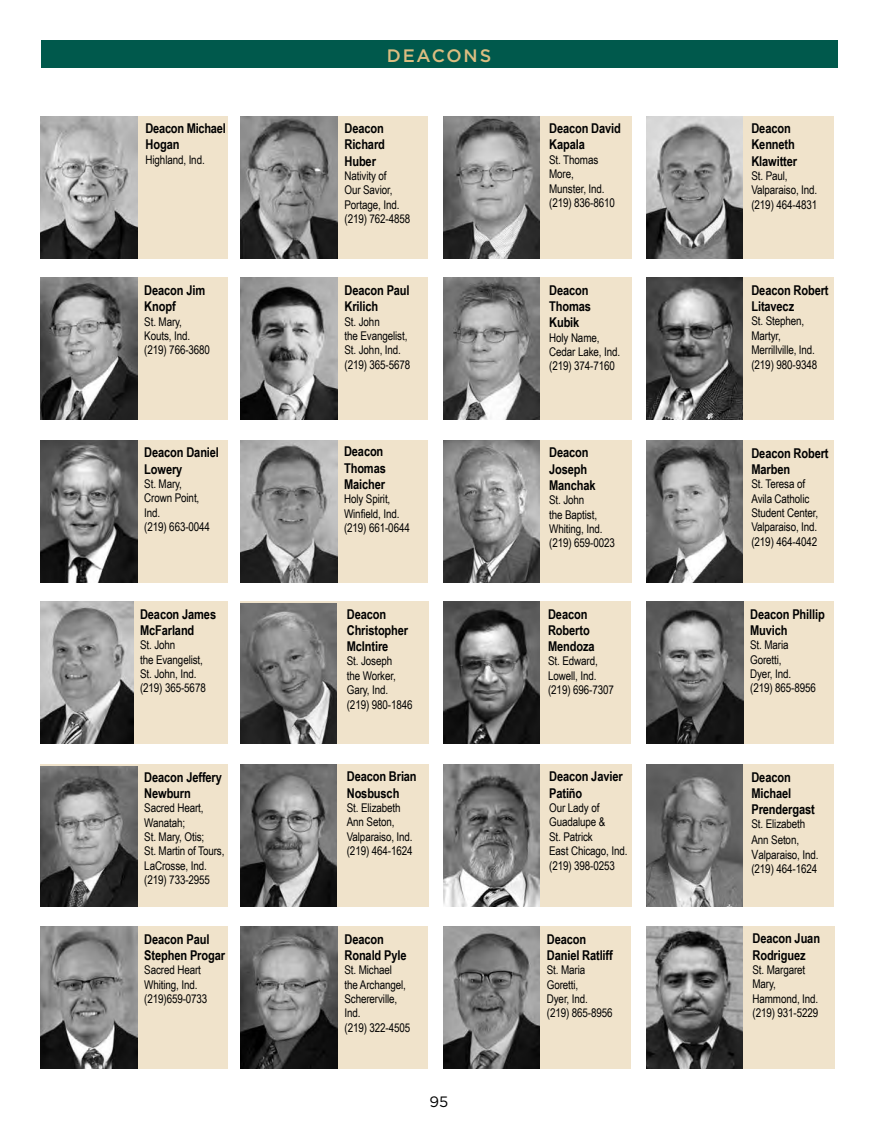
<style>
.page{position:relative;width:878px;height:1148px;background:#fff}
.page>*{position:absolute;margin:0;border:0;box-sizing:border-box;transform-origin:0 0}
.t1{font:500 18px "Gotham";letter-spacing:.1em;color:#dbbd81}
.t2{font:15px "Gotham";color:#000}
.t3{font:700 13.5px/16.2px "Arial Narrow";letter-spacing:-.01em;color:#000}
.t4{font:12px/14.4px "Arial Narrow";letter-spacing:-.01em;color:#000}
.s1{font-size:12.75px}
</style>
<div class="page">
<div style="left:40px;top:40px;width:797px;height:28px;background:#00594c"></div>
<div style="left:443px;top:116px;width:188px;height:142px;background:#f0e3cb"></div>
<img style="left:443px;top:116px;width:96px;height:142px">
<div style="left:40px;top:116px;width:188px;height:142px;background:#f0e3cb"></div>
<img style="left:40px;top:116px;width:97px;height:142px">
<div style="left:241px;top:116px;width:187px;height:142px;background:#f0e3cb"></div>
<img style="left:241px;top:116px;width:96px;height:142px">
<div style="left:646px;top:116px;width:187px;height:142px;background:#f0e3cb"></div>
<img style="left:646px;top:116px;width:97px;height:142px">
<div style="left:646px;top:278px;width:187px;height:142px;background:#f0e3cb"></div>
<img style="left:646px;top:278px;width:97px;height:142px">
<div style="left:646px;top:440px;width:187px;height:142px;background:#f0e3cb"></div>
<img style="left:646px;top:440px;width:97px;height:142px">
<div style="left:443px;top:601px;width:187px;height:142px;background:#f0e3cb"></div>
<img style="left:443px;top:601px;width:96px;height:142px">
<div style="left:646px;top:764px;width:187px;height:142px;background:#f0e3cb"></div>
<img style="left:646px;top:764px;width:97px;height:142px">
<div style="left:443px;top:278px;width:188px;height:142px;background:#f0e3cb"></div>
<img style="left:443px;top:278px;width:96px;height:142px">
<div style="left:443px;top:440px;width:188px;height:142px;background:#f0e3cb"></div>
<img style="left:443px;top:440px;width:96px;height:142px">
<div style="left:241px;top:601px;width:188px;height:142px;background:#f0e3cb"></div>
<img style="left:241px;top:604px;width:96px;height:139px">
<div style="left:241px;top:764px;width:188px;height:142px;background:#f0e3cb"></div>
<img style="left:241px;top:764px;width:96px;height:142px">
<div style="left:646px;top:926px;width:188px;height:142px;background:#f0e3cb"></div>
<img style="left:646px;top:926px;width:96px;height:142px">
<div style="left:40px;top:278px;width:188px;height:142px;background:#f0e3cb"></div>
<img style="left:40px;top:278px;width:97px;height:142px">
<div style="left:40px;top:440px;width:188px;height:142px;background:#f0e3cb"></div>
<img style="left:40px;top:440px;width:97px;height:142px">
<div style="left:646px;top:601px;width:187px;height:142px;background:#f0e3cb"></div>
<img style="left:646px;top:601px;width:97px;height:142px">
<div style="left:241px;top:926px;width:187px;height:142px;background:#f0e3cb"></div>
<img style="left:241px;top:926px;width:96px;height:142px">
<div style="left:241px;top:278px;width:187px;height:142px;background:#f0e3cb"></div>
<img style="left:241px;top:278px;width:96px;height:142px">
<div style="left:241px;top:440px;width:187px;height:142px;background:#f0e3cb"></div>
<img style="left:241px;top:440px;width:96px;height:142px">
<div style="left:40px;top:601px;width:188px;height:142px;background:#f0e3cb"></div>
<img style="left:40px;top:601px;width:93px;height:142px">
<div style="left:40px;top:764px;width:188px;height:142px;background:#f0e3cb"></div>
<img style="left:40px;top:766px;width:97px;height:140px">
<div style="left:443px;top:926px;width:187px;height:142px;background:#f0e3cb"></div>
<img style="left:443px;top:926px;width:97px;height:142px">
<div style="left:40px;top:926px;width:188px;height:142px;background:#f0e3cb"></div>
<img style="left:40px;top:926px;width:97px;height:142px">
<div style="left:443px;top:764px;width:188px;height:142px;background:#f0e3cb"></div>
<img style="left:443px;top:764px;width:96px;height:142px">
<p class="t3" style="left:146px;top:120px;width:82px">Deacon Michael<br>Hogan</p>
<p class="t4" style="left:146px;top:152px;width:61px">Highland, Ind.</p>
<p class="t3" style="left:144px;top:281px;width:62px">Deacon Jim<br>Knopf</p>
<p class="t4" style="left:144px;top:314px;width:67px">St. Mary,<br>Kouts, Ind. (219) 766-3680</p>
<p class="t3" style="left:144px;top:444px;width:76px">Deacon Daniel<br>Lowery</p>
<p class="t4" style="left:144px;top:476px;width:67px">St. Mary,<br>Crown Point,<br>Ind.<br>(219) 663-0044</p>
<p class="t3" style="left:140px;top:605px;width:78px">Deacon James<br>McFarland</p>
<p class="t4" style="left:140px;top:637px;width:67px">St. John<br>the Evangelist,<br>St. John, Ind. (219) 365-5678</p>
<p class="t3" style="left:144px;top:768px;width:79px">Deacon Jeffery<br>Newburn</p>
<p class="t4" style="left:144px;top:800px;width:82px">Sacred Heart,<br>Wanatah;<br>St. Mary, Otis;<br>St. Martin of Tours,<br>LaCrosse, Ind. (219) 733-2955</p>
<p class="t3" style="left:144px;top:930px;width:82px">Deacon Paul<br>Stephen Progar</p>
<p class="t4" style="left:144px;top:962px;width:65px">Sacred Heart<br>Whiting, Ind. (219)659-0733</p>
<h1 class="t1" style="left:387px;top:43px;width:106px">DEACONS</h1>
<p class="t3" style="left:344px;top:120px;width:42px;text-align:justify">Deacon Richard Huber</p>
<p class="t4" style="left:344px;top:168px;width:67px">Nativity of<br>Our Savior,<br>Portage, Ind. (219) 762-4858</p>
<p class="t3" style="left:344px;top:281px;width:67px">Deacon Paul<br>Krilich</p>
<p class="t4" style="left:344px;top:314px;width:67px">St. John<br>the Evangelist,<br>St. John, Ind. (219) 365-5678</p>
<p class="t3" style="left:344px;top:443px;width:43px">Deacon<br>Thomas<br>Maicher</p>
<p class="t4" style="left:344px;top:491px;width:67px">Holy Spirit,<br>Winfield, Ind. (219) 661-0644</p>
<p class="t3" style="left:347px;top:605px;width:63px">Deacon<br>Christopher<br>McIntire</p>
<p class="t4" style="left:347px;top:653px;width:67px">St. Joseph<br>the Worker,<br>Gary, Ind. (219) 980-1846</p>
<p class="t3" style="left:347px;top:768px;width:71px">Deacon Brian<br>Nosbusch</p>
<p class="t4" style="left:347px;top:800px;width:67px">St. Elizabeth<br>Ann Seton,<br>Valparaiso, Ind. (219) 464-1624</p>
<p class="t3" style="left:344px;top:930px;width:64px">Deacon<br>Ronald Pyle</p>
<p class="t4" style="left:344px;top:962px;width:67px">St. Michael<br>the Archangel,<br>Schererville,<br>Ind.<br>(219) 322-4505</p>
<p class="t2" style="left:429px;top:1092px;width:20px">95</p>
<p class="t3" style="left:549px;top:120px;width:73px">Deacon David<br>Kapala</p>
<p class="t4" style="left:549px;top:152px;width:67px">St. Thomas<br>More,<br>Munster, Ind. (219) 836-8610</p>
<p class="t3" style="left:549px;top:281px;width:43px">Deacon<br>Thomas<br>Kubik</p>
<p class="t4" style="left:549px;top:330px;width:72px">Holy Name,<br>Cedar Lake, Ind. (219) 374-7160</p>
<p class="t3" style="left:549px;top:444px;width:48px">Deacon<br>Joseph<br>Manchak</p>
<p class="t4" style="left:549px;top:492px;width:67px">St. John<br>the Baptist,<br>Whiting, Ind. (219) 659-0023</p>
<p class="t3" style="left:548px;top:605px;width:48px">Deacon<br>Roberto<br>Mendoza</p>
<p class="t4" style="left:548px;top:653px;width:67px">St. Edward,<br>Lowell, Ind. (219) 696-7307</p>
<p class="t3" style="left:549px;top:768px;width:75px">Deacon Javier<br>Patiño</p>
<p class="t4" style="left:549px;top:800px;width:80px">Our Lady of<br>Guadalupe &amp;<br>St. Patrick<br>East Chicago, Ind. (219) 398-0253</p>
<p class="t3" style="left:547px;top:930px;width:67px">Deacon<br>Daniel Ratliff</p>
<p class="t4" style="left:547px;top:962px;width:67px">St. Maria<br>Goretti,<br>Dyer, Ind. (219) 865-8956</p>
<p class="t3" style="left:751px;top:120px;width:47px">Deacon<br>Kenneth<br>Klawitter</p>
<p class="t4" style="left:751px;top:168px;width:67px">St. Paul,<br>Valparaiso, Ind. (219) 464-4831</p>
<p class="t3" style="left:751px;top:281px;width:79px">Deacon Robert<br>Litavecz</p>
<p class="t4" style="left:751px;top:313px;width:67px">St. Stephen,<br>Martyr,<br>Merrillville, Ind. (219) 980-9348</p>
<p class="t3" style="left:751px;top:444px;width:79px">Deacon Robert<br>Marben</p>
<p class="t4" style="left:751px;top:476px;width:68px">St. Teresa of<br>Avila Catholic<br>Student Center,<br>Valparaiso, Ind. (219) 464-4042</p>
<p class="t3" style="left:750px;top:605px;width:76px">Deacon Phillip<br>Muvich</p>
<p class="t4" style="left:750px;top:637px;width:67px">St. Maria<br>Goretti,<br>Dyer, Ind. (219) 865-8956</p>
<p class="t3" style="left:751px;top:768px;width:65px">Deacon<br>Michael<br>Prendergast</p>
<p class="t4" style="left:751px;top:816px;width:69px;line-height:15px">St. Elizabeth<br>Ann Seton,<br><span class="s1">V</span>alparaiso, Ind. (219) 464-1624</p>
<p class="t3" style="left:752px;top:930px;width:69px">Deacon Juan<br>Rodriguez</p>
<p class="t4" style="left:752px;top:962px;width:67px">St. Margaret<br>Mary,<br>Hammond, Ind. (219) 931-5229</p>
</div>
